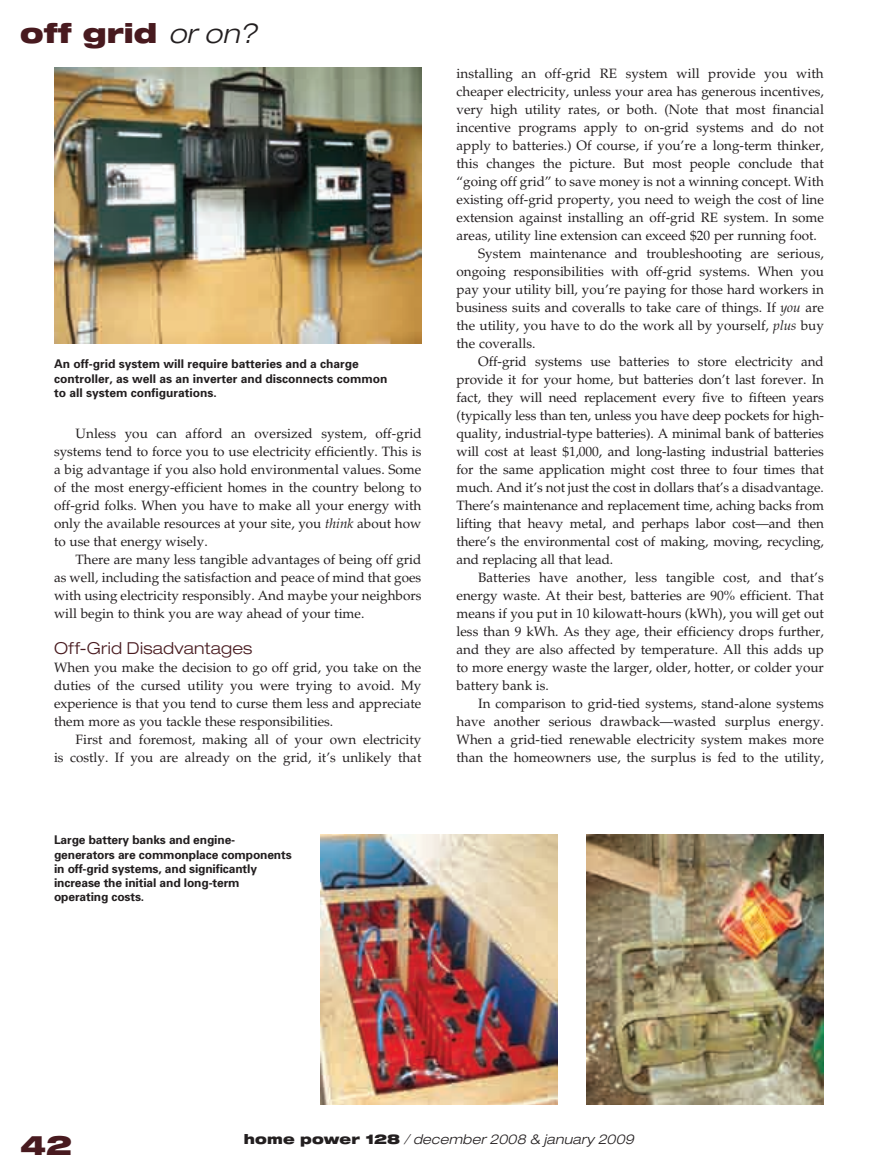
<style>
.page{position:relative;width:878px;height:1175px;background:#fff}
.page>*{position:absolute;margin:0;border:0;box-sizing:border-box;transform-origin:0 0}
.t1{font:900 expanded 27px "Helvetica Neue";color:#481a1f}
.t2{font:300 expanded 16.5px "Helvetica Neue";letter-spacing:.02em;color:#481a1f}
.t3{font:13.5px/18px "Palatino";color:#231f20;text-align:justify}
.t4{font:italic 300 expanded 13.5px "Helvetica Neue";letter-spacing:.015em;color:#231f20}
.t5{font:700 12px/14.2px "Univers";letter-spacing:-.01em;color:#231f20}
.s1{font-weight:300;font-style:italic;color:#231f20}
.s2{font-style:italic}
.s3{font-weight:900;font-style:normal}
</style>
<div class="page">
<img style="left:320px;top:834px;width:238px;height:270px">
<img style="left:54px;top:68px;width:367px;height:275px">
<img style="left:586px;top:834px;width:238px;height:270px">
<h1 class="t1" style="left:20px;top:15px;width:238px">off grid <span class="s1">or on?</span></h1>
<p class="t5" style="left:54px;top:356px;width:335px">An off-grid system will require batteries and a charge controller, as well as an inverter and disconnects common to all system configurations.</p>
<p class="t3" style="left:54px;top:425px;width:369px;text-indent:22px">Unless you can afford an oversized system, off-grid systems tend to force you to use electricity efficiently. This is a big advantage if you also hold environmental values. Some of the most energy-efficient homes in the country belong to off-grid folks. When you have to make all your energy with only the available resources at your site, you <span class="s2">think</span> about how to use that energy wisely.</p>
<p class="t3" style="left:54px;top:551px;width:369px;text-indent:22px">There are many less tangible advantages of being off grid as well, including the satisfaction and peace of mind that goes with using electricity responsibly. And maybe your neighbors will begin to think you are way ahead of your time.</p>
<p class="t2" style="left:54px;top:638px;width:200px">Off-Grid Disadvantages</p>
<p class="t3" style="left:54px;top:659px;width:369px">When you make the decision to go off grid, you take on the duties of the cursed utility you were trying to avoid. My experience is that you tend to curse them less and appreciate them more as you tackle these responsibilities.</p>
<p class="t3" style="left:54px;top:731px;width:369px;text-align:right">First and foremost, making all of your own electricity<br>is costly. If you are already on the grid, it’s unlikely that</p>
<p class="t5" style="left:54px;top:832px;width:239px">Large battery banks and engine&shy;generators are commonplace components in off-grid systems, and significantly increase the initial and long-term operating costs.</p>
<p class="t3" style="left:456px;top:65px;width:368px">installing an off-grid RE system will provide you with</p>
<p class="t3" style="left:456px;top:83px;width:369px">cheaper electricity, unless your area has generous incentives,</p>
<p class="t3" style="left:456px;top:101px;width:369px">very high utility rates, or both. (Note that most financial</p>
<p class="t3" style="left:456px;top:119px;width:369px">incentive programs apply to on-grid systems and do not</p>
<p class="t3" style="left:456px;top:137px;width:369px">apply to batteries.) Of course, if you’re a long-term thinker,</p>
<p class="t3" style="left:456px;top:155px;width:369px">this changes the picture. But most people conclude that</p>
<p class="t3" style="left:456px;top:173px;width:369px">“going off grid” to save money is not a winning concept. With</p>
<p class="t3" style="left:456px;top:191px;width:369px">existing off-grid property, you need to weigh the cost of line</p>
<p class="t3" style="left:456px;top:209px;width:369px">extension against installing an off-grid RE system. In some</p>
<p class="t3" style="left:456px;top:227px;width:362px">areas, utility line extension can exceed $20 per running foot.</p>
<p class="t3" style="left:478px;top:245px;width:347px">System maintenance and troubleshooting are serious,</p>
<p class="t3" style="left:456px;top:263px;width:369px">ongoing responsibilities with off-grid systems. When you</p>
<p class="t3" style="left:456px;top:281px;width:369px">pay your utility bill, you’re paying for those hard workers in</p>
<p class="t3" style="left:456px;top:299px;width:369px">business suits and coveralls to take care of things. If <span class="s2">you</span> are</p>
<p class="t3" style="left:456px;top:317px;width:369px">the utility, you have to do the work all by yourself, <span class="s2">plus</span> buy</p>
<p class="t3" style="left:456px;top:335px;width:80px">the coveralls.</p>
<p class="t3" style="left:478px;top:353px;width:347px">Off-grid systems use batteries to store electricity and</p>
<p class="t3" style="left:456px;top:371px;width:369px">provide it for your home, but batteries don’t last forever. In</p>
<p class="t3" style="left:456px;top:389px;width:369px">fact, they will need replacement every five to fifteen years</p>
<p class="t3" style="left:456px;top:407px;width:369px">(typically less than ten, unless you have deep pockets for high-</p>
<p class="t3" style="left:456px;top:425px;width:369px">quality, industrial-type batteries). A minimal bank of batteries</p>
<p class="t3" style="left:456px;top:443px;width:369px">will cost at least $1,000, and long-lasting industrial batteries</p>
<p class="t3" style="left:456px;top:461px;width:369px">for the same application might cost three to four times that</p>
<p class="t3" style="left:456px;top:479px;width:369px">much. And it’s not just the cost in dollars that’s a disadvantage.</p>
<p class="t3" style="left:456px;top:497px;width:369px">There’s maintenance and replacement time, aching backs from</p>
<p class="t3" style="left:456px;top:515px;width:369px">lifting that heavy metal, and perhaps labor cost—and then</p>
<p class="t3" style="left:456px;top:533px;width:369px">there’s the environmental cost of making, moving, recycling,</p>
<p class="t3" style="left:456px;top:551px;width:158px">and replacing all that lead.</p>
<p class="t3" style="left:478px;top:569px;width:347px">Batteries have another, less tangible cost, and that’s</p>
<p class="t3" style="left:456px;top:587px;width:369px">energy waste. At their best, batteries are 90% efficient. That</p>
<p class="t3" style="left:456px;top:605px;width:369px">means if you put in 10 kilowatt-hours (kWh), you will get out</p>
<p class="t3" style="left:456px;top:623px;width:369px">less than 9 kWh. As they age, their efficiency drops further,</p>
<p class="t3" style="left:456px;top:641px;width:369px">and they are also affected by temperature. All this adds up</p>
<p class="t3" style="left:456px;top:659px;width:369px">to more energy waste the larger, older, hotter, or colder your</p>
<p class="t3" style="left:456px;top:677px;width:94px">battery bank is.</p>
<p class="t3" style="left:478px;top:695px;width:347px">In comparison to grid-tied systems, stand-alone systems</p>
<p class="t3" style="left:456px;top:713px;width:368px">have another serious drawback—wasted surplus energy.</p>
<p class="t3" style="left:456px;top:731px;width:369px">When a grid-tied renewable electricity system makes more</p>
<p class="t3" style="left:456px;top:749px;width:369px">than the homeowners use, the surplus is fed to the utility,</p>
<h1 class="t1" style="left:20px;top:1128px;width:53px">42</h1>
<p class="t4" style="left:244px;top:1131px;width:391px"><span class="s3">home power 128</span> / december 2008 &amp; january 2009</p>
</div>
